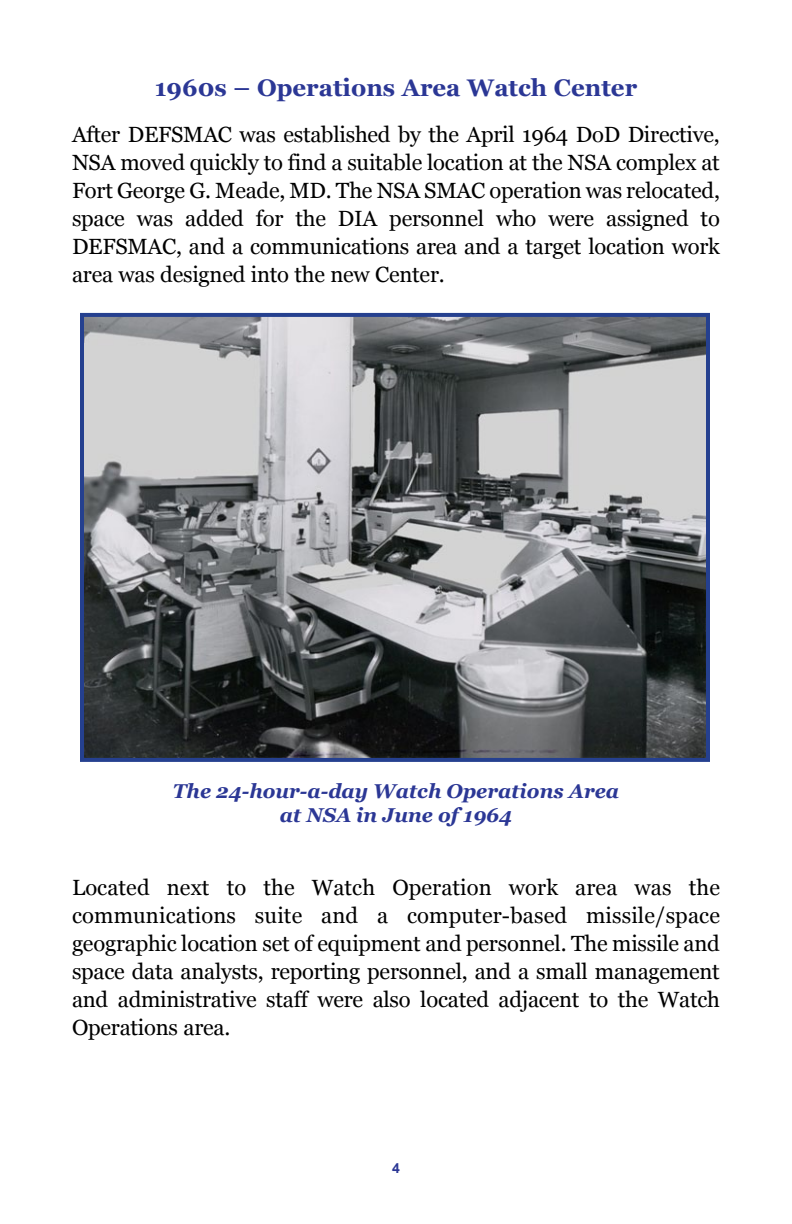
<style>
.page{position:relative;width:792px;height:1224px;background:#fff}
.page>*{position:absolute;margin:0;border:0;box-sizing:border-box;transform-origin:0 0}
.t1{font:700 24px "Georgia";color:#2b3795}
.t2{font:22px/28px "Georgia";letter-spacing:-.01em;color:#000;text-align:justify}
.t3{font:italic 700 20px/24px "Georgia";color:#2b3795;text-align:center}
.t4{font:700 14px "Arial";color:#2b3795}
</style>
<div class="page">
<img style="left:85px;top:318px;width:620px;height:439px">
<div style="left:80px;top:313px;width:630px;height:449px;border:4px solid #25408f"></div>
<p class="t1" style="left:155px;top:74px;width:484px">1960s – Operations Area Watch Center</p>
<p class="t2" style="left:72px;top:120px;width:650px">After DEFSMAC was established by the April 1964 DoD Directive, NSA moved quickly to find a suitable location at the NSA complex at Fort George G. Meade, MD. The NSA SMAC operation was relocated, space was added for the DIA personnel who were assigned to DEFSMAC, and a communications area and a target location work area was designed into the new Center.</p>
<p class="t3" style="left:173px;top:779px;width:448px">The 24-hour-a-day Watch Operations Area at NSA in June of 1964</p>
<p class="t2" style="left:72px;top:873px;width:650px">Located next to the Watch Operation work area was the communications suite and a computer-based missile/space geographic location set of equipment and personnel. The missile and space data analysts, reporting personnel, and a small management and administrative staff were also located adjacent to the Watch Operations area.</p>
<p class="t4" style="left:392px;top:1159px;width:9px">4</p>
</div>
